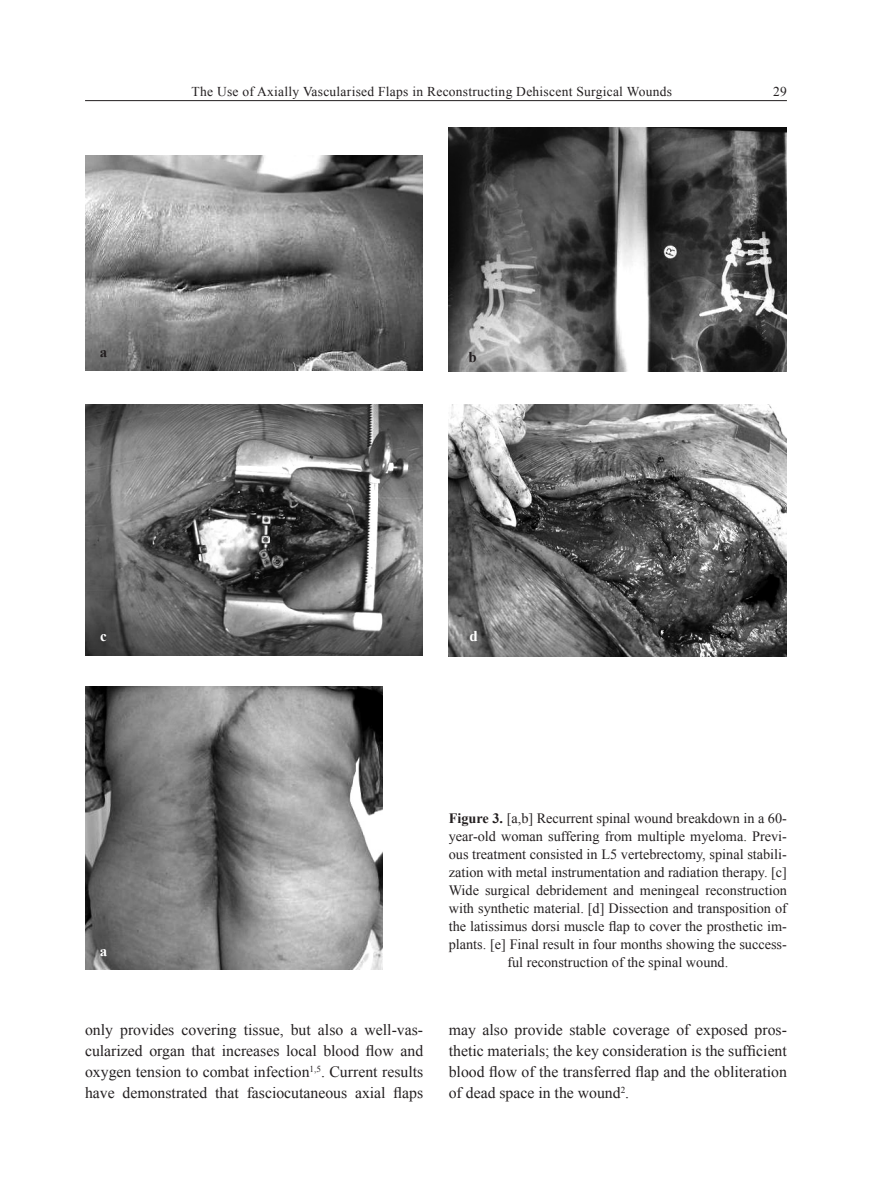
<style>
.page{position:relative;width:872px;height:1191px;background:#fff}
.page>*{position:absolute;margin:0;border:0;box-sizing:border-box;transform-origin:0 0}
.κυρίως_κείμενο{font:15.75px/21px "Times New Roman";color:#231f20;text-align:justify}
.t1{font:700 15px "Times New Roman";color:#fff}
.t2{font:700 15px "Times New Roman";color:#231f20}
.λεζάντα_εικόνας-πίνα{font:14.25px "Times New Roman";color:#231f20}
.λεζάντα_εικόνας-πίνα-2{font:700 14.25px "Times New Roman";color:#231f20}
.t3{font:13.5px "Times New Roman";letter-spacing:.02em;color:#231f20}
.s1{font-weight:700}
</style>
<div class="page">
<hr style="left:85px;top:100px;width:702px;height:1px;background:#231f20">
<img style="left:85px;top:155px;width:338px;height:215px">
<img style="left:449px;top:128px;width:338px;height:243px">
<img style="left:85px;top:404px;width:338px;height:252px">
<img style="left:449px;top:404px;width:338px;height:252px">
<img style="left:85px;top:686px;width:297px;height:283px">
<p class="t3" style="left:192px;top:84px;width:482px">The Use of Axially Vascularised Flaps in Reconstructing Dehiscent Surgical Wounds</p>
<p class="t3" style="left:773px;top:84px;width:15px">29</p>
<p class="t2" style="left:100px;top:343px;width:8px">A</p>
<p class="t2" style="left:468px;top:348px;width:10px">B</p>
<p class="t1" style="left:100px;top:627px;width:7px">C</p>
<p class="t1" style="left:469px;top:627px;width:9px">D</p>
<p class="t1" style="left:100px;top:942px;width:8px">A</p>
<p class="λεζάντα_εικόνας-πίνα-2" style="left:449px;top:809px;width:16px">FIGURE</p>
<p class="λεζάντα_εικόνας-πίνα" style="left:492px;top:809px;width:296px"><span class="s1">3.</span> [a,b] Recurrent spinal wound breakdown in a 60-</p>
<p class="λεζάντα_εικόνας-πίνα" style="left:449px;top:827px;width:340px">year-old woman suffering from multiple myeloma. Previ-</p>
<p class="λεζάντα_εικόνας-πίνα" style="left:449px;top:845px;width:340px">ous treatment consisted in L5 vertebrectomy, spinal stabili-</p>
<p class="λεζάντα_εικόνας-πίνα" style="left:449px;top:863px;width:340px">zation with metal instrumentation and radiation therapy. [c]</p>
<p class="λεζάντα_εικόνας-πίνα" style="left:449px;top:881px;width:340px">Wide surgical debridement and meningeal reconstruction</p>
<p class="λεζάντα_εικόνας-πίνα" style="left:449px;top:899px;width:340px">with synthetic material. [d] Dissection and transposition of</p>
<p class="λεζάντα_εικόνας-πίνα" style="left:449px;top:917px;width:340px">the latissimus dorsi muscle flap to cover the prosthetic im-</p>
<p class="λεζάντα_εικόνας-πίνα" style="left:449px;top:935px;width:340px">plants. [e] Final result in four months showing the success-</p>
<p class="λεζάντα_εικόνας-πίνα" style="left:507px;top:953px;width:222px">ful reconstruction of the spinal wound.</p>
<p class="κυρίως_κείμενο" style="left:85px;top:1019px;width:340px">only provides covering tissue, but also a well-vas&shy;cularized organ that increases local blood flow and oxygen tension to combat infection<sup>1,5</sup>. Current results have demonstrated that fasciocutaneous axial flaps</p>
<p class="κυρίως_κείμενο" style="left:449px;top:1019px;width:340px">may also provide stable coverage of exposed pros&shy;thetic materials; the key consideration is the sufficient blood flow of the transferred flap and the obliteration of dead space in the wound<sup>2</sup>.</p>
</div>
